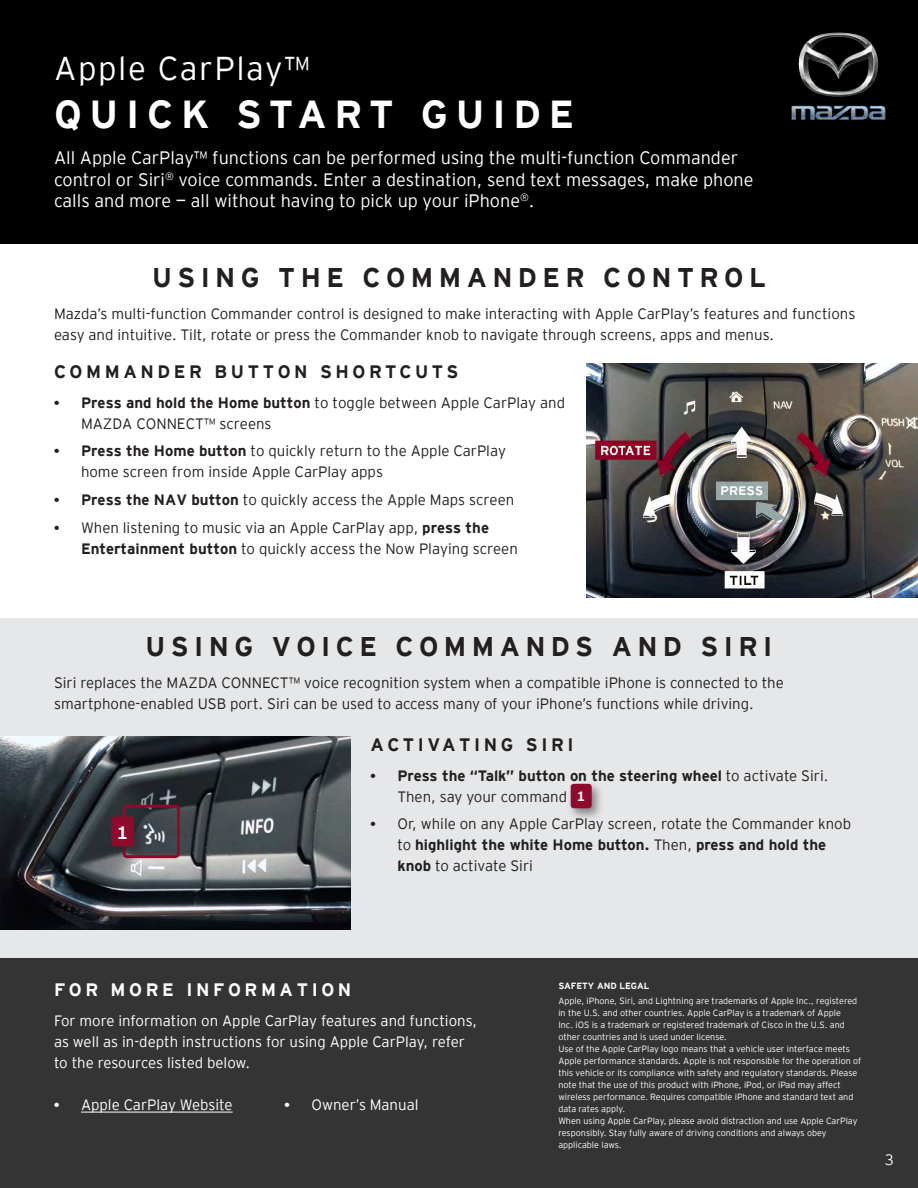
<style>
.page{position:relative;width:918px;height:1188px;background:#fff}
.page>*{position:absolute;margin:0;border:0;box-sizing:border-box;transform-origin:0 0}
.t1{font:700 39px "Interstate Mazda";letter-spacing:.2em;color:#fff}
.t2{font:300 33px "Interstate Mazda";letter-spacing:.05em;color:#fff}
.Heading{font:700 27px "Interstate Mazda";letter-spacing:.2em;color:#231f20}
.Intro_paragraph_body{font:300 18px/21.6px "Interstate Mazda";color:#fff}
.Subheading{font:700 18px "Interstate Mazda";letter-spacing:.2em;color:#231f20}
.Subheading-2{font:700 18px "Interstate Mazda";letter-spacing:.2em;color:#fff}
.Larger_Subheading{font:700 18px "Interstate Mazda";color:#fff}
.Body_Copy{font:300 15px/21px "Interstate Mazda";color:#231f20}
.Body_Copy-2{font:300 15px/21px "Interstate Mazda";color:#fff}
.t3{font:700 15px/21px "Interstate Mazda";color:#231f20}
.Body_Copy-3{font:700 13.5px "Interstate Mazda";color:#fff}
.Body_Copy-4{font:300 9px/12px "Interstate Mazda";color:#fff}
.Body_Copy-5{font:700 9px "Interstate Mazda";color:#fff}
.s1{font-family:"Arial";font-weight:700}
.s2{font-weight:700}
.s3{font-family:"Arial"}
.s4{font-weight:300}
</style>
<div class="page">
<div style="left:0;top:0;width:918px;height:244px;background:#000"></div>
<img style="left:791px;top:32px;width:95px;height:88px">
<div style="left:0;top:618px;width:918px;height:340px;background:#e6e7e9"></div>
<div style="left:0;top:958px;width:918px;height:230px;background:#343434"></div>
<hr style="left:81px;top:1112px;width:152px;height:1px;background:#fff">
<div style="left:567px;top:780px;width:38px;height:41px;background:#231f20;opacity:.5"></div>
<div style="left:571px;top:784px;width:21px;height:24px;background:#910a2d;border-radius:3px"></div>
<img style="left:0;top:736px;width:351px;height:194px">
<div style="left:123px;top:805px;width:57px;height:53px;border:3px solid #910a2d;border-radius:3px"></div>
<div style="left:108px;top:813px;width:39px;height:47px;background:#231f20;opacity:.5"></div>
<div style="left:111px;top:817px;width:23px;height:29px;background:#910a2d;border-radius:3px"></div>
<img style="left:586px;top:363px;width:332px;height:235px">
<h2 class="t2" style="left:54px;top:45px;width:257px">Apple CarPlay™</h2>
<h1 class="t1" style="left:54px;top:86px;width:522px">QUICK START GUIDE</h1>
<p class="Intro_paragraph_body" style="left:54px;top:146px;width:701px">All Apple CarPlay™ functions can be performed using the multi-function Commander control or Siri<sup>®</sup> voice commands. Enter a destination, send text messages, make phone calls and more — all without having to pick up your iPhone<sup>®</sup>.</p>
<p class="Heading" style="left:152px;top:258px;width:615px">USING THE COMMANDER CONTROL</p>
<p class="Body_Copy" style="left:54px;top:302px;width:803px">Mazda’s multi-function Commander control is designed to make interacting with Apple CarPlay’s features and functions easy and intuitive. Tilt, rotate or press the Commander knob to navigate through screens, apps and menus.</p>
<p class="Subheading" style="left:54px;top:358px;width:406px">COMMANDER BUTTON SHORTCUTS</p>
<p class="Body_Copy" style="left:81px;top:391px;width:486px;text-indent:-27px"><span class="s1">•</span> <span class="s2">Press and hold the Home button</span> to toggle between Apple CarPlay and<br>MAZDA CONNECT™ screens</p>
<p class="Body_Copy" style="left:81px;top:440px;width:427px;text-indent:-27px"><span class="s1">•</span> <span class="s2">Press the Home button</span> to quickly return to the Apple CarPlay home screen from inside Apple CarPlay apps</p>
<p class="Body_Copy" style="left:54px;top:488px;width:462px"><span class="s1">•</span> <span class="s2">Press the NAV button</span> to quickly access the Apple Maps screen</p>
<p class="Body_Copy" style="left:81px;top:516px;width:438px;text-indent:-27px"><span class="s1">•</span> When listening to music via an Apple CarPlay app, <span class="s2">press the<br>Entertainment button</span> to quickly access the Now Playing screen</p>
<p class="Heading" style="left:146px;top:627px;width:628px">USING VOICE COMMANDS AND SIRI</p>
<p class="Body_Copy" style="left:54px;top:671px;width:731px">Siri replaces the MAZDA CONNECT™ voice recognition system when a compatible iPhone is connected to the smartphone-enabled USB port. Siri can be used to access many of your iPhone’s functions while driving.</p>
<p class="Larger_Subheading" style="left:117px;top:819px;width:13px">1</p>
<p class="Subheading" style="left:370px;top:731px;width:205px">ACTIVATING SIRI</p>
<p class="t3" style="left:397px;top:764px;width:433px;text-indent:-27px"><span class="s3">•</span> Press the “Talk” button on the steering wheel <span class="s4">to activate Siri.<br>Then, say your command</span></p>
<p class="Body_Copy" style="left:397px;top:813px;width:455px;text-indent:-27px"><span class="s1">•</span> Or, while on any Apple CarPlay screen, rotate the Commander knob to <span class="s2">highlight the white Home button.</span> Then, <span class="s2">press and hold the knob</span> to activate Siri</p>
<p class="Body_Copy-3" style="left:577px;top:787px;width:10px">1</p>
<p class="Subheading-2" style="left:54px;top:977px;width:299px">FOR MORE INFORMATION</p>
<p class="Body_Copy-2" style="left:54px;top:1010px;width:425px">For more information on Apple CarPlay features and functions, as well as in-depth instructions for using Apple CarPlay, refer to the resources listed below.</p>
<p class="Body_Copy-2" style="left:54px;top:1094px;width:180px"><span class="s1">•</span> Apple CarPlay Website</p>
<p class="Body_Copy-2" style="left:285px;top:1094px;width:135px"><span class="s1">•</span> Owner’s Manual</p>
<p class="Body_Copy-5" style="left:558px;top:980px;width:93px">SAFETY AND LEGAL</p>
<p class="Body_Copy-4" style="left:558px;top:995px;width:300px">Apple, iPhone, Siri, and Lightning are trademarks of Apple Inc., registered in the U.S. and other countries. Apple CarPlay is a trademark of Apple Inc. iOS is a trademark or registered trademark of Cisco in the U.S. and other countries and is used under license.</p>
<p class="Body_Copy-4" style="left:558px;top:1043px;width:305px">Use of the Apple CarPlay logo means that a vehicle user interface meets Apple performance standards. Apple is not responsible for the operation of this vehicle or its compliance with safety and regulatory standards. Please note that the use of this product with iPhone, iPod, or iPad may affect wireless performance. Requires compatible iPhone and standard text and data rates apply.</p>
<p class="Body_Copy-4" style="left:558px;top:1115px;width:301px">When using Apple CarPlay, please avoid distraction and use Apple CarPlay responsibly. Stay fully aware of driving conditions and always obey applicable laws.</p>
<p class="Body_Copy-2" style="left:885px;top:1148px;width:11px">3</p>
</div>
